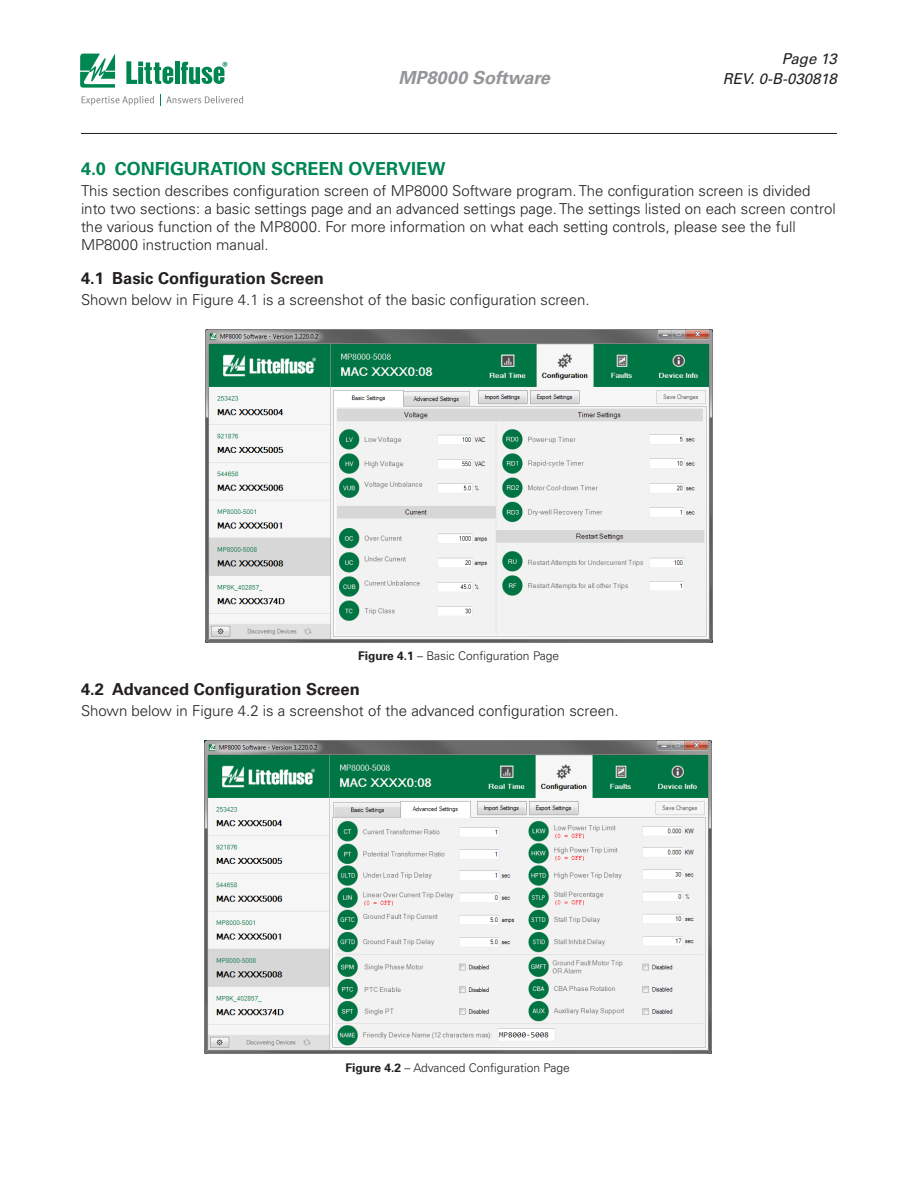
<style>
.page{position:relative;width:918px;height:1188px;background:#fff}
.page>*{position:absolute;margin:0;border:0;box-sizing:border-box;transform-origin:0 0}
.Heading_1{font:700 18px "Univers LT Std";color:#008751}
.t1{font:italic 700 18px "Univers LT Std";color:#939598}
.Subhead{font:700 16.5px "Univers LT Std";color:#231f20}
.Body{font:300 15px/18px "Univers LT Std";color:#231f20}
.t2{font:italic 15px "Univers LT Std";color:#231f20}
.Body-2{font:300 12px "Univers LT Std";color:#231f20}
.s1{font-weight:700}
</style>
<div class="page">
<hr style="left:81px;top:133px;width:756px;height:1px;background:#231f20">
<svg style="left:80px;top:54px;width:35px;height:34px"></svg>
<hr style="left:175px;top:62px;width:4px;height:22px;background:#008751">
<svg style="left:180px;top:62px;width:47px;height:22px"></svg>
<svg style="left:126px;top:61px;width:47px;height:23px"></svg>
<svg style="left:82px;top:96px;width:72px;height:9px"></svg>
<svg style="left:160px;top:94px;width:83px;height:12px"></svg>
<img style="left:206px;top:329px;width:507px;height:314px">
<img style="left:204px;top:740px;width:507px;height:313px">
<p class="t2" style="left:782px;top:50px;width:57px">Page 13</p>
<p class="t1" style="left:398px;top:67px;width:153px">MP8000 Software</p>
<p class="t2" style="left:723px;top:70px;width:116px">REV. 0-B-030818</p>
<p class="Heading_1" style="left:81px;top:158px;width:366px">4.0 CONFIGURATION SCREEN OVERVIEW</p>
<p class="Body" style="left:81px;top:182px;width:756px">This section describes configuration screen of MP8000 Software program. The configuration screen is divided into two sections: a basic settings page and an advanced settings page. The settings listed on each screen control the various function of the MP8000. For more information on what each setting controls, please see the full MP8000 instruction manual.</p>
<p class="Subhead" style="left:81px;top:268px;width:245px">4.1 Basic Configuration Screen</p>
<p class="Body" style="left:81px;top:291px;width:510px">Shown below in Figure 4.1 is a screenshot of the basic configuration screen.</p>
<p class="Body-2" style="left:358px;top:649px;width:203px"><span class="s1">Figure 4.1</span> – Basic Configuration Page</p>
<p class="Subhead" style="left:81px;top:679px;width:280px">4.2 Advanced Configuration Screen</p>
<p class="Body" style="left:81px;top:701px;width:539px">Shown below in Figure 4.2 is a screenshot of the advanced configuration screen.</p>
<p class="Body-2" style="left:345px;top:1061px;width:226px"><span class="s1">Figure 4.2</span> – Advanced Configuration Page</p>
</div>
